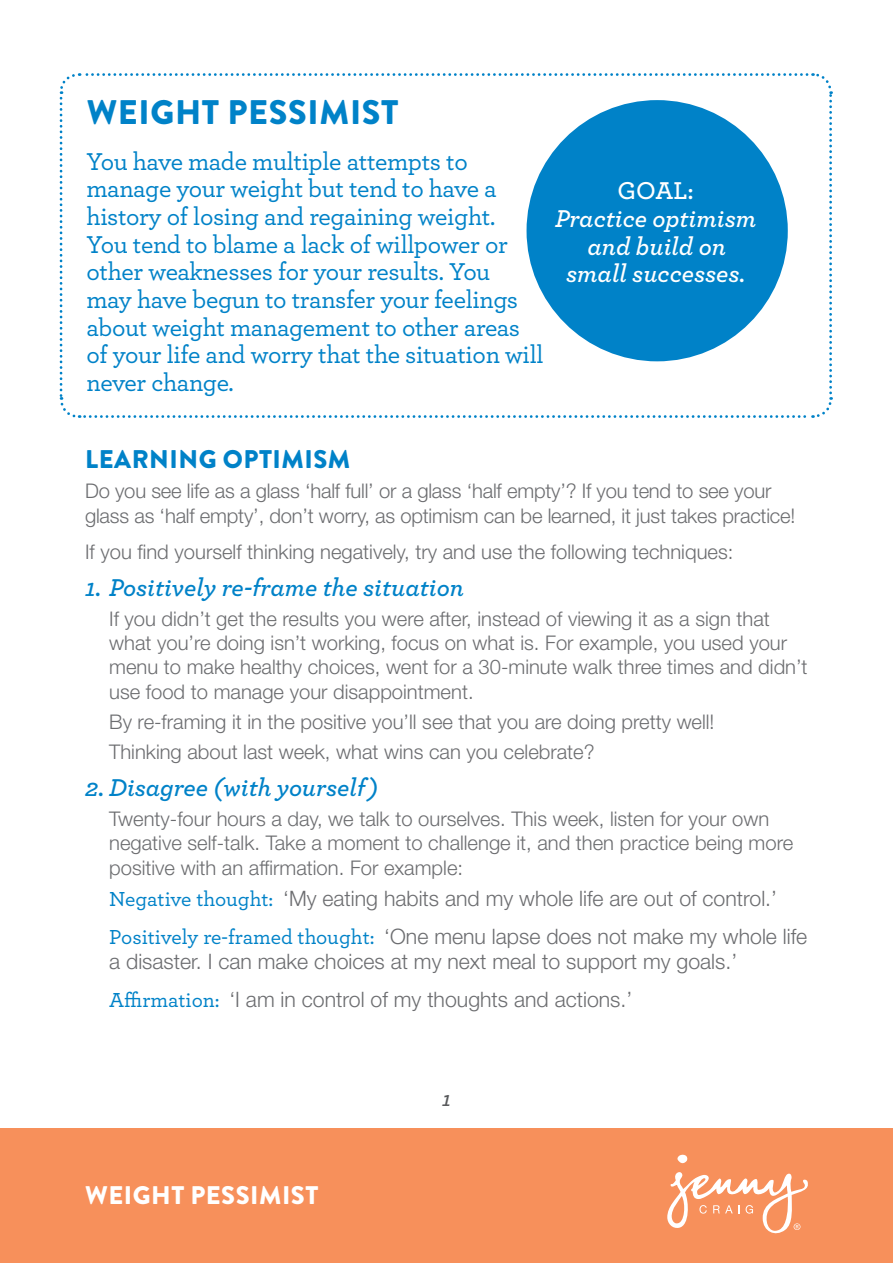
<style>
.page{position:relative;width:893px;height:1263px;background:#fff}
.page>*{position:absolute;margin:0;border:0;box-sizing:border-box;transform-origin:0 0}
.t1{font:900 34.05px "Brandon Grotesque";letter-spacing:.02em;color:#0082c8}
.t2{font:500 25.5px/27.6px "Archer";letter-spacing:-.015em;color:#0082c8}
.t3{font:italic 600 25.5px "Archer";color:#0082c8}
.t4{font:italic 600 25.5px/27.6px "Archer";color:#fff;text-align:center}
.t5{font:900 25.5px "Brandon Grotesque";letter-spacing:.02em;color:#0082c8}
.t6{font:900 25.5px "Brandon Grotesque";letter-spacing:.02em;color:#fff}
.t7{font:600 25.5px "Archer";color:#fff}
.t8{font:300 21.3px/37.7px "Helvetica Neue LT Std";color:#6c6d70}
.t9{font:italic 600 21.3px "Archer";color:#57585a}
.t10{font:300 20.25px/24.3px "Helvetica Neue LT Std";color:#6c6d70}
.s1{font-family:"Archer";font-weight:500;color:#0082c8}
</style>
<div class="page">
<div style="left:0;top:1129px;width:893px;height:134px;background:#f7905b"></div>
<svg style="left:667px;top:1155px;width:141px;height:78px"></svg>
<svg style="left:59px;top:73px;width:774px;height:345px"></svg>
<div style="left:526px;top:100px;width:262px;height:261px;background:#0082c8;border-radius:50%"></div>
<h1 class="t1" style="left:87px;top:88px;width:313px">WEIGHT PESSIMIST</h1>
<p class="t2" style="left:87px;top:146px;width:459px">You have made multiple attempts to manage your weight but tend to have a history of losing and regaining weight.<br>You tend to blame a lack of willpower or other weaknesses for your results. You<br>may have begun to transfer your feelings about weight management to other areas of your life and worry that the situation will never change.</p>
<p class="t7" style="left:618px;top:172px;width:78px">GOAL:</p>
<p class="t4" style="left:555px;top:203px;width:203px">Practice optimism and build on small successes.</p>
<p class="t5" style="left:85px;top:441px;width:267px">LEARNING OPTIMISM</p>
<p class="t10" style="left:85px;top:478px;width:712px">Do you see life as a glass ‘half full’ or a glass ‘half empty’? If you tend to see your glass as ‘half empty’, don’t worry, as optimism can be learned, it just takes practice!</p>
<p class="t10" style="left:85px;top:539px;width:650px">If you find yourself thinking negatively, try and use the following techniques:</p>
<p class="t3" style="left:85px;top:568px;width:380px">1. Positively re-frame the situation</p>
<p class="t10" style="left:109px;top:606px;width:700px">If you didn’t get the results you were after, instead of viewing it as a sign that what you’re doing isn’t working, focus on what is. For example, you used your menu to make healthy choices, went for a 30-minute walk three times and didn’t use food to manage your disappointment.</p>
<p class="t10" style="left:109px;top:706px;width:607px;line-height:30.3px">By re-framing it in the positive you’ll see that you are doing pretty well!<br>Thinking about last week, what wins can you celebrate?</p>
<p class="t3" style="left:85px;top:768px;width:294px">2. Disagree (with yourself)</p>
<p class="t10" style="left:109px;top:806px;width:685px">Twenty-four hours a day, we talk to ourselves. This week, listen for your own negative self-talk. Take a moment to challenge it, and then practice being more positive with an affirmation. For example:</p>
<p class="t8" style="left:109px;top:879px;width:700px"><span class="s1">Negative thought:</span> ‘My eating habits and my whole life are out of control.’<br><span class="s1">Positively re-framed thought:</span> ‘One menu lapse does not make my whole life</p>
<p class="t8" style="left:109px;top:943px;width:630px">a disaster. I can make choices at my next meal to support my goals.’<br><span class="s1">Affirmation:</span> ‘I am in control of my thoughts and actions.’</p>
<p class="t6" style="left:85px;top:1177px;width:235px">WEIGHT PESSIMIST</p>
<p class="t9" style="left:442px;top:1083px;width:10px">1</p>
</div>
